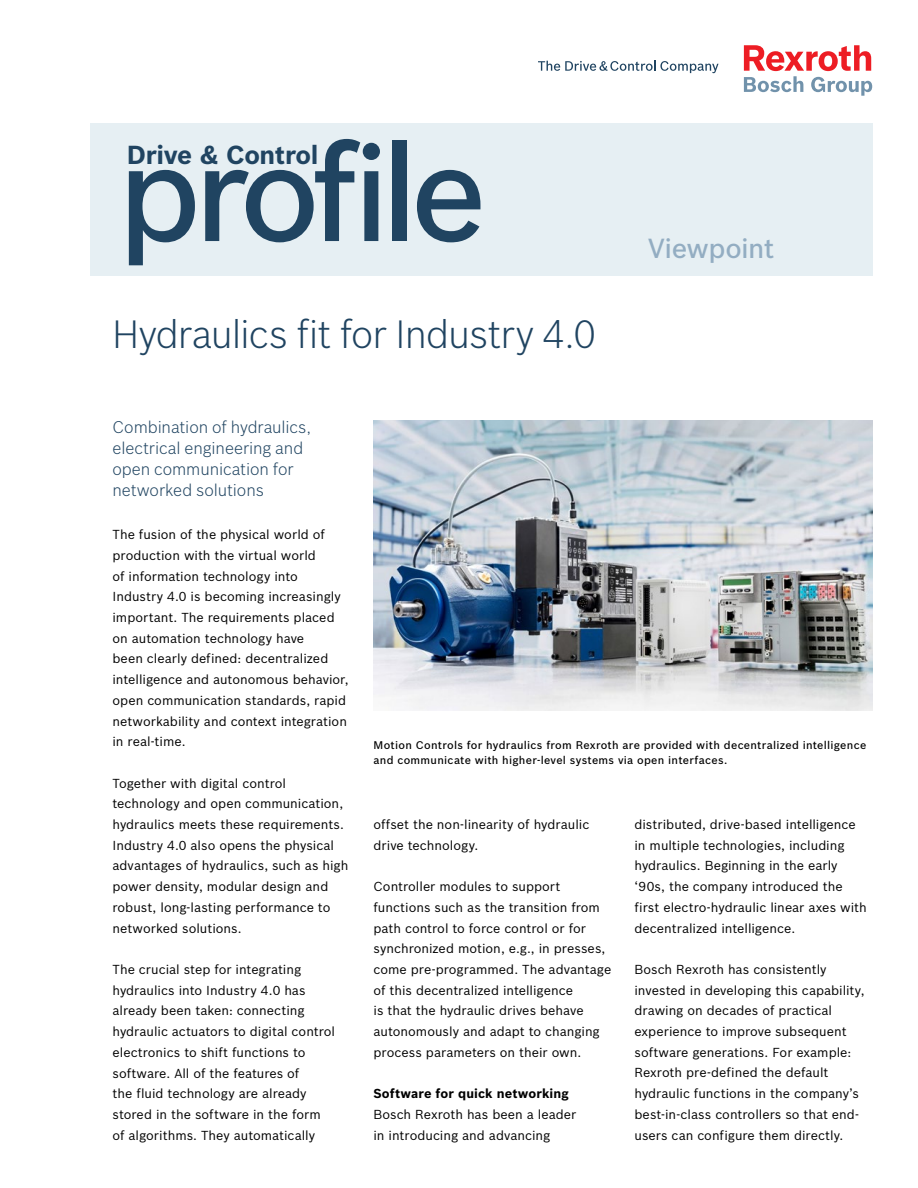
<style>
.page{position:relative;width:918px;height:1188px;background:#fff}
.page>*{position:absolute;margin:0;border:0;box-sizing:border-box;transform-origin:0 0}
.t1{font:500 133.5px "Bosch Sans";letter-spacing:-.065em;color:#204461}
.t2{font:300 38.55px "Bosch Sans";letter-spacing:-.025em;color:#204461}
.t3{font:500 27px "Bosch Sans";letter-spacing:-.02em;color:#93adc2}
.t4{font:700 25.5px "Bosch Sans";letter-spacing:-.015em;color:#204461}
.t5{font:300 16.5px/21px "Bosch Sans";letter-spacing:-.005em;color:#204461}
.t6{font:12.75px/20.7px "Bosch Sans";color:#000}
.t7{font:700 12.75px "Bosch Sans";letter-spacing:.01em;color:#000}
.t8{font:500 10.8px/15px "Bosch Sans";letter-spacing:.025em;color:#000}
</style>
<div class="page">
<div style="left:90px;top:123px;width:783px;height:153px;background:#e6eff3"></div>
<svg style="left:538px;top:61px;width:181px;height:12px"></svg>
<svg style="left:744px;top:45px;width:128px;height:51px"></svg>
<img style="left:374px;top:420px;width:499px;height:290px">
<h1 class="t1" style="left:117px;top:110px;width:371px">profile</h1>
<h3 class="t4" style="left:127px;top:139px;width:193px">Drive &amp; Control</h3>
<h2 class="t2" style="left:112px;top:311px;width:485px">Hydraulics fit for Industry 4.0</h2>
<h3 class="t3" style="left:648px;top:231px;width:128px">Viewpoint</h3>
<p class="t5" style="left:112px;top:416px;width:200px">Combination of hydraulics, electrical engineering and open communication for networked solutions</p>
<p class="t6" style="left:112px;top:524px;width:238px">The fusion of the physical world of production with the virtual world<br>of information technology into Industry 4.0 is becoming increasingly important. The requirements placed on automation technology have<br>been clearly defined: decentralized intelligence and autonomous behavior, open communication standards, rapid networkability and context integration in real-time.</p>
<p class="t6" style="left:112px;top:773px;width:237px">Together with digital control technology and open communication, hydraulics meets these requirements.<br>Industry 4.0 also opens the physical advantages of hydraulics, such as high power density, modular design and robust, long-lasting performance to networked solutions.</p>
<p class="t6" style="left:112px;top:959px;width:224px">The crucial step for integrating hydraulics into Industry 4.0 has already been taken: connecting hydraulic actuators to digital control electronics to shift functions to software. All of the features of<br>the fluid technology are already stored in the software in the form of algorithms. They automatically</p>
<p class="t8" style="left:374px;top:737px;width:494px">Motion Controls for hydraulics from Rexroth are provided with decentralized intelligence and communicate with higher-level systems via open interfaces.</p>
<p class="t6" style="left:374px;top:814px;width:217px">offset the non-linearity of hydraulic drive technology.</p>
<p class="t6" style="left:374px;top:876px;width:239px">Controller modules to support functions such as the transition from path control to force control or for synchronized motion, e.g., in presses, come pre-programmed. The advantage of this decentralized intelligence<br>is that the hydraulic drives behave autonomously and adapt to changing process parameters on their own.</p>
<p class="t7" style="left:374px;top:1086px;width:197px">Software for quick networking</p>
<p class="t6" style="left:374px;top:1104px;width:204px">Bosch Rexroth has been a leader in introducing and advancing</p>
<p class="t6" style="left:634px;top:814px;width:234px">distributed, drive-based intelligence in multiple technologies, including hydraulics. Beginning in the early ‘90s, the company introduced the first electro-hydraulic linear axes with decentralized intelligence.</p>
<p class="t6" style="left:634px;top:959px;width:232px">Bosch Rexroth has consistently invested in developing this capability, drawing on decades of practical experience to improve subsequent software generations. For example:<br>Rexroth pre-defined the default hydraulic functions in the company’s best-in-class controllers so that end&shy;users can configure them directly.</p>
</div>
